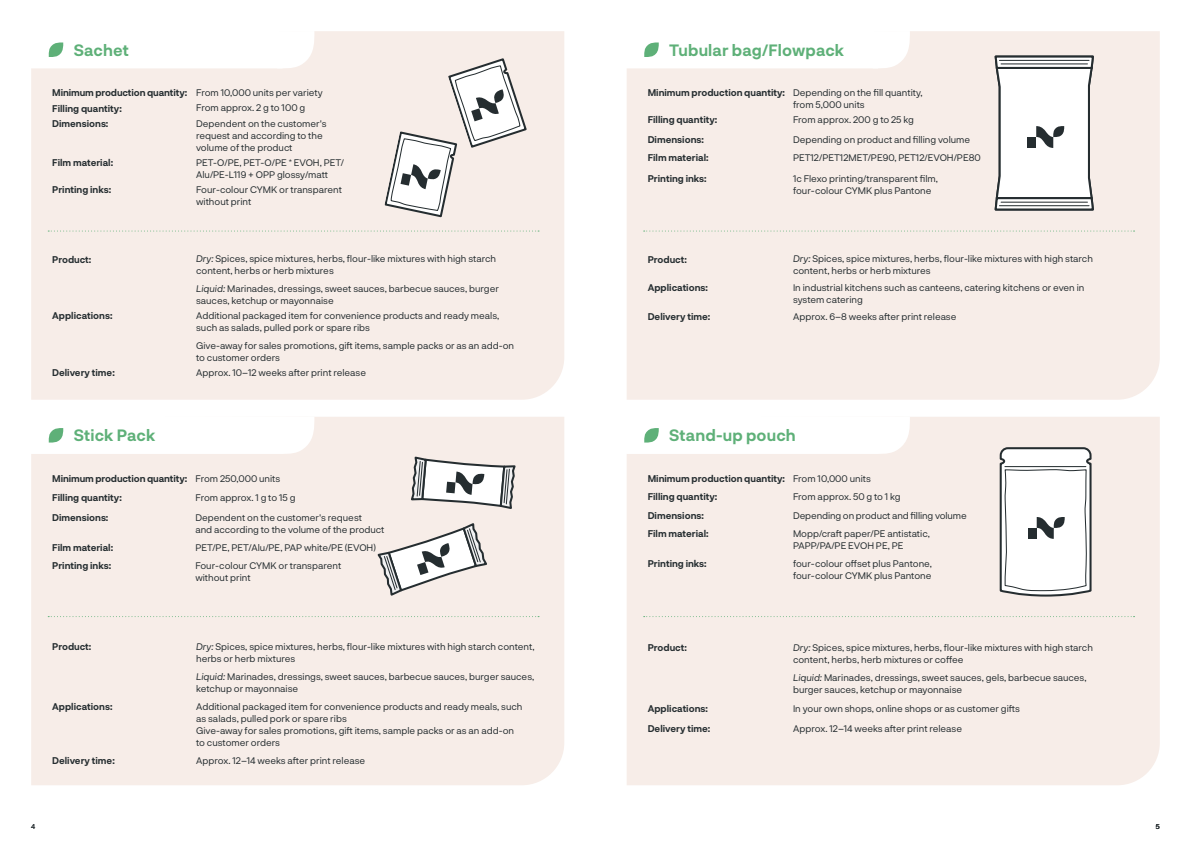
<style>
.page{position:relative;width:1191px;height:842px;background:#fff}
.page>*{position:absolute;margin:0;border:0;box-sizing:border-box;transform-origin:0 0}
.t1{font:700 16px "Neurial Grotesk";letter-spacing:.01em;color:#5eb078}
.t2{font:9.5px/12px "Neurial Grotesk";color:#252d30}
.t3{font:700 9.5px/15.1px "Neurial Grotesk";color:#252d30}
.t4{font:7px "Neurial Grotesk";color:#252d30}
.s1{font-weight:400}
.s2{font-weight:700}
.s3{font-style:italic}
</style>
<div class="page">
<div style="left:31px;top:31px;width:533px;height:369px;background:#f7ede8"></div>
<div style="left:31px;top:417px;width:533px;height:368px;background:#f7ede8"></div>
<div style="left:627px;top:31px;width:532px;height:369px;background:#f7ede8"></div>
<div style="left:627px;top:417px;width:532px;height:368px;background:#f7ede8"></div>
<svg style="left:31px;top:31px;width:283px;height:37px"></svg>
<svg style="left:48px;top:231px;width:491px;height:1px"></svg>
<svg style="left:31px;top:417px;width:283px;height:37px"></svg>
<svg style="left:48px;top:616px;width:491px;height:1px"></svg>
<svg style="left:627px;top:31px;width:283px;height:37px"></svg>
<svg style="left:643px;top:231px;width:491px;height:1px"></svg>
<svg style="left:627px;top:417px;width:283px;height:37px"></svg>
<svg style="left:643px;top:616px;width:491px;height:1px"></svg>
<svg style="left:993px;top:54px;width:102px;height:158px"></svg>
<svg style="left:998px;top:446px;width:94px;height:152px"></svg>
<svg style="left:375px;top:455px;width:142px;height:142px"></svg>
<svg style="left:383px;top:57px;width:145px;height:162px"></svg>
<h1 class="t1" style="left:74px;top:38px;width:57px">Sachet</h1>
<h1 class="t1" style="left:669px;top:38px;width:176px">Tubular bag/Flowpack</h1>
<p class="t3" style="left:52px;top:85px;width:272px">Minimum production quantity: <span class="s1">From 10,000 units per variety<br></span>Filling quantity:</p>
<p class="t2" style="left:196px;top:102px;width:111px">From approx. 2 g to 100 g</p>
<p class="t3" style="left:52px;top:115px;width:58px">Dimensions:</p>
<p class="t2" style="left:196px;top:117px;width:132px">Dependent on the customer's request and according to the volume of the product</p>
<p class="t3" style="left:52px;top:154px;width:62px">Film material:</p>
<p class="t2" style="left:196px;top:156px;width:149px">PET-O/PE, PET-O/PE * EVOH, PET/<br>Alu/PE-L119 + OPP glossy/matt</p>
<p class="t3" style="left:52px;top:181px;width:60px">Printing inks:</p>
<p class="t2" style="left:196px;top:183px;width:147px">Four-colour CYMK or transparent without print</p>
<p class="t2" style="left:793px;top:86px;width:131px;text-indent:-145px"><span class="s2">Minimum production quantity:</span> Depending on the fill quantity, from 5,000 units</p>
<p class="t3" style="left:647px;top:112px;width:71px">Filling quantity:</p>
<p class="t2" style="left:793px;top:113px;width:122px">From approx. 200 g to 25 kg</p>
<p class="t3" style="left:647px;top:131px;width:58px">Dimensions:</p>
<p class="t2" style="left:793px;top:133px;width:179px">Depending on product and filling volume</p>
<p class="t3" style="left:647px;top:150px;width:62px">Film material:</p>
<p class="t2" style="left:793px;top:151px;width:189px">PET12/PET12MET/PE90, PET12/EVOH/PE80</p>
<p class="t3" style="left:647px;top:170px;width:60px">Printing inks:</p>
<p class="t2" style="left:793px;top:172px;width:146px">1c Flexo printing/transparent film, four-colour CYMK plus Pantone</p>
<p class="t3" style="left:52px;top:251px;width:41px">Product:</p>
<p class="t2" style="left:196px;top:253px;width:301px"><span class="s3">Dry:</span> Spices, spice mixtures, herbs, flour-like mixtures with high starch content, herbs or herb mixtures</p>
<p class="t2" style="left:196px;top:282px;width:304px"><span class="s3">Liquid:</span> Marinades, dressings, sweet sauces, barbecue sauces, burger sauces, ketchup or mayonnaise</p>
<p class="t3" style="left:52px;top:308px;width:62px">Applications:</p>
<p class="t2" style="left:196px;top:309px;width:305px">Additional packaged item for convenience products and ready meals, such as salads, pulled pork or spare ribs</p>
<p class="t2" style="left:196px;top:339px;width:319px">Give-away for sales promotions, gift items, sample packs or as an add-on to customer orders</p>
<p class="t3" style="left:52px;top:364px;width:64px">Delivery time:</p>
<p class="t2" style="left:196px;top:366px;width:171px">Approx. 10–12 weeks after print release</p>
<p class="t3" style="left:647px;top:251px;width:41px">Product:</p>
<p class="t2" style="left:793px;top:253px;width:301px"><span class="s3">Dry:</span> Spices, spice mixtures, herbs, flour-like mixtures with high starch content, herbs or herb mixtures</p>
<p class="t3" style="left:647px;top:279px;width:62px">Applications:</p>
<p class="t2" style="left:793px;top:281px;width:293px">In industrial kitchens such as canteens, catering kitchens or even in system catering</p>
<p class="t3" style="left:647px;top:308px;width:64px">Delivery time:</p>
<p class="t2" style="left:793px;top:310px;width:165px">Approx. 6–8 weeks after print release</p>
<h1 class="t1" style="left:74px;top:424px;width:83px">Stick Pack</h1>
<h1 class="t1" style="left:669px;top:424px;width:128px">Stand-up pouch</h1>
<p class="t3" style="left:52px;top:468px;width:230px;line-height:19.1px">Minimum production quantity: <span class="s1">From 250,000 units<br></span>Filling quantity:</p>
<p class="t2" style="left:195px;top:491px;width:101px">From approx. 1 g to 15 g</p>
<p class="t3" style="left:647px;top:469px;width:225px;line-height:18.1px">Minimum production quantity: <span class="s1">From 10,000 units<br></span>Filling quantity:</p>
<p class="t2" style="left:793px;top:490px;width:109px">From approx. 50 g to 1 kg</p>
<p class="t3" style="left:52px;top:509px;width:58px">Dimensions:</p>
<p class="t2" style="left:195px;top:511px;width:190px">Dependent on the customer's request<br>and according to the volume of the product</p>
<p class="t3" style="left:52px;top:539px;width:62px">Film material:</p>
<p class="t2" style="left:195px;top:541px;width:182px">PET/PE, PET/Alu/PE, PAP white/PE (EVOH)</p>
<p class="t3" style="left:52px;top:558px;width:60px">Printing inks:</p>
<p class="t2" style="left:195px;top:559px;width:147px">Four-colour CYMK or transparent without print</p>
<p class="t3" style="left:647px;top:508px;width:58px">Dimensions:</p>
<p class="t2" style="left:793px;top:509px;width:175px">Depending on product and filling volume</p>
<p class="t3" style="left:647px;top:525px;width:62px">Film material:</p>
<p class="t2" style="left:793px;top:527px;width:138px">Mopp/craft paper/PE antistatic,<br>PAPP/PA/PE EVOH PE, PE</p>
<p class="t3" style="left:647px;top:556px;width:60px">Printing inks:</p>
<p class="t2" style="left:793px;top:557px;width:140px">four-colour offset plus Pantone, four-colour CYMK plus Pantone</p>
<p class="t3" style="left:52px;top:639px;width:41px">Product:</p>
<p class="t2" style="left:196px;top:640px;width:340px"><span class="s3">Dry:</span> Spices, spice mixtures, herbs, flour-like mixtures with high starch content, herbs or herb mixtures</p>
<p class="t2" style="left:196px;top:670px;width:340px"><span class="s3">Liquid:</span> Marinades, dressings, sweet sauces, barbecue sauces, burger sauces, ketchup or mayonnaise</p>
<p class="t3" style="left:52px;top:698px;width:62px">Applications:</p>
<p class="t2" style="left:196px;top:700px;width:328px">Additional packaged item for convenience products and ready meals, such as salads, pulled pork or spare ribs<br>Give-away for sales promotions, gift items, sample packs or as an add-on to customer orders</p>
<p class="t3" style="left:52px;top:752px;width:64px">Delivery time:</p>
<p class="t2" style="left:196px;top:754px;width:171px">Approx. 12–14 weeks after print release</p>
<p class="t3" style="left:647px;top:640px;width:41px">Product:</p>
<p class="t2" style="left:793px;top:641px;width:301px"><span class="s3">Dry:</span> Spices, spice mixtures, herbs, flour-like mixtures with high starch content, herbs, herb mixtures or coffee</p>
<p class="t2" style="left:793px;top:671px;width:295px"><span class="s3">Liquid:</span> Marinades, dressings, sweet sauces, gels, barbecue sauces, burger sauces, ketchup or mayonnaise</p>
<p class="t3" style="left:647px;top:701px;width:62px">Applications:</p>
<p class="t2" style="left:793px;top:702px;width:228px">In your own shops, online shops or as customer gifts</p>
<p class="t3" style="left:647px;top:721px;width:64px">Delivery time:</p>
<p class="t2" style="left:793px;top:722px;width:171px">Approx. 12–14 weeks after print release</p>
<p class="t4" style="left:31px;top:821px;width:6px">4</p>
<p class="t4" style="left:1155px;top:821px;width:5px">5</p>
</div>
